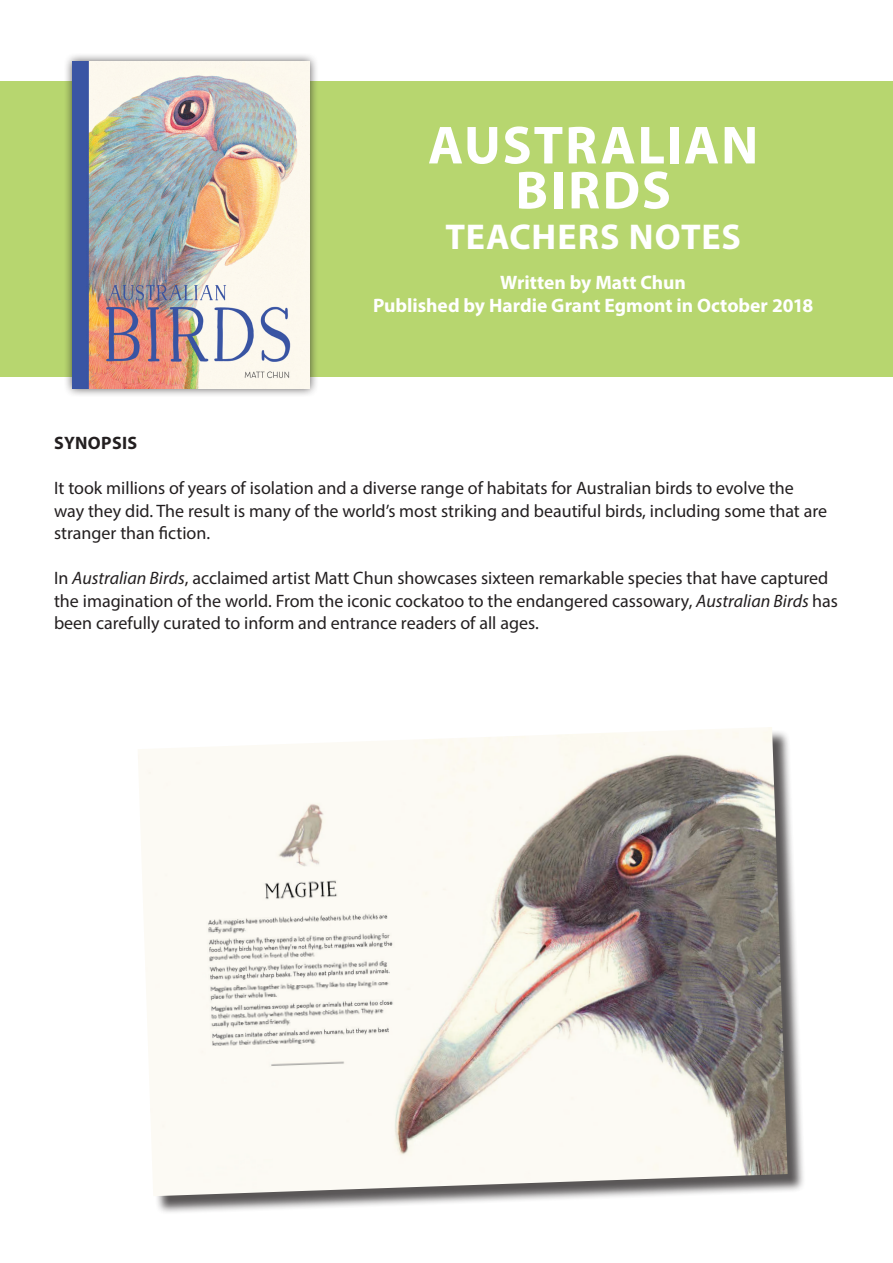
<style>
.page{position:relative;width:893px;height:1263px;background:#fff}
.page>*{position:absolute;margin:0;border:0;box-sizing:border-box;transform-origin:0 0}
.t1{font:700 54px/45px "Myriad Pro";letter-spacing:.035em;color:#fff;text-align:center}
.t2{font:700 36px "Myriad Pro";letter-spacing:.025em;color:#fff}
.t3{font:700 19.5px/23.4px "Myriad Pro";color:#fff;text-align:center}
.t4{font:18px/22.5px "Myriad Pro";color:#231f20}
.t5{font:700 18px "Myriad Pro";letter-spacing:.02em;color:#231f20}
.s1{font-style:italic}
</style>
<div class="page">
<div style="left:0;top:81px;width:893px;height:296px;background:#b7d66f"></div>
<div style="left:63px;top:52px;width:256px;height:346px;background:#231f20;opacity:.75"></div>
<img style="left:72px;top:62px;width:238px;height:327px">
<div style="left:140px;top:729px;width:666px;height:485px;background:#231f20;opacity:.75"></div>
<img style="left:138px;top:727px;width:650px;height:469px">
<h1 class="t1" style="left:428px;top:121px;width:332px">AUSTRALIAN<br>BIRDS</h1>
<h2 class="t2" style="left:445px;top:213px;width:297px">TEACHERS NOTES</h2>
<p class="t3" style="left:373px;top:270px;width:442px">Written by Matt Chun<br>Published by Hardie Grant Egmont in October 2018</p>
<p class="t5" style="left:54px;top:431px;width:85px">SYNOPSIS</p>
<p class="t4" style="left:54px;top:477px;width:775px">It took millions of years of isolation and a diverse range of habitats for Australian birds to evolve the way they did. The result is many of the world’s most striking and beautiful birds, including some that are stranger than fiction.</p>
<p class="t4" style="left:54px;top:567px;width:785px">In <span class="s1">Australian Birds</span>, acclaimed artist Matt Chun showcases sixteen remarkable species that have captured the imagination of the world. From the iconic cockatoo to the endangered cassowary, <span class="s1">Australian Birds</span> has been carefully curated to inform and entrance readers of all ages.</p>
</div>
